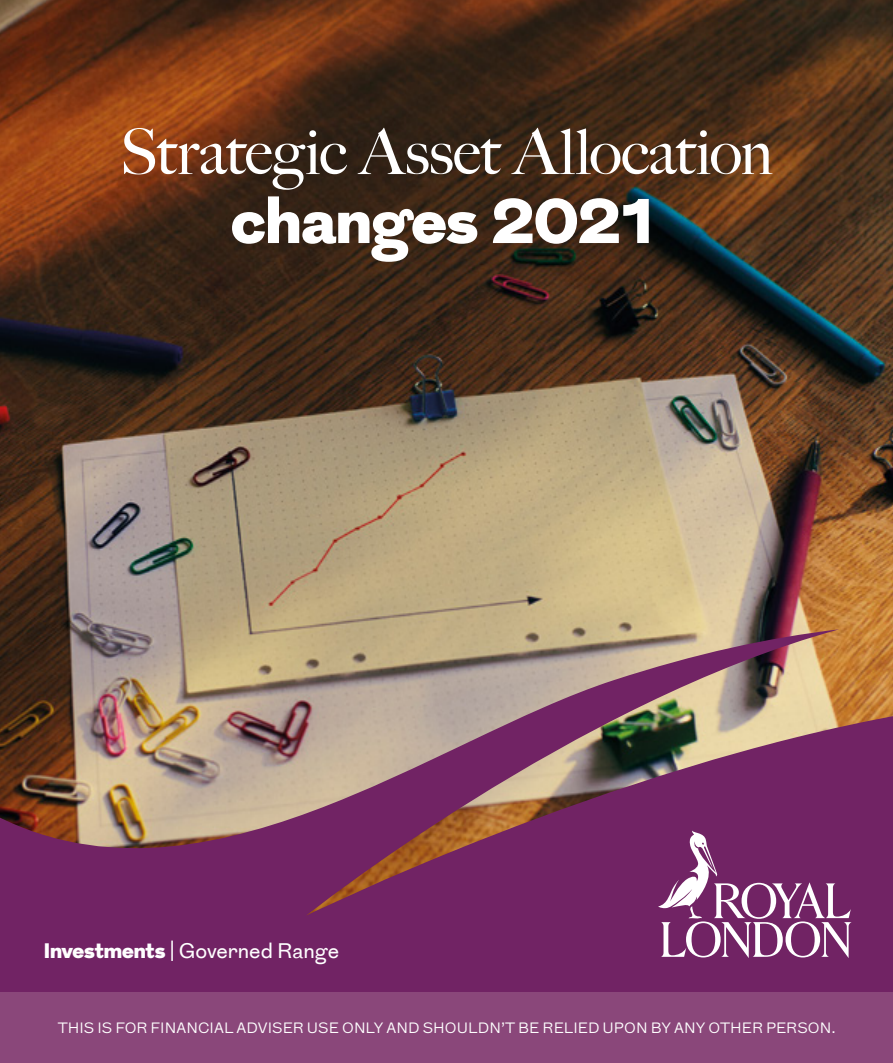
<style>
.page{position:relative;width:893px;height:1063px;background:#fff}
.page>*{position:absolute;margin:0;border:0;box-sizing:border-box;transform-origin:0 0}
.Cover_-_Heading{font:500 63px/69px "Big Caslon";letter-spacing:-.01em;color:#fff;text-align:center}
.t1{font:21px "Grot";letter-spacing:-.005em;color:#fff}
.t2{font:300 15px "Grot";letter-spacing:.005em;color:#fff}
.s1{font-family:"Grot";font-weight:900}
.s2{font-weight:900}
</style>
<div class="page">
<img style="left:0;top:0;width:893px;height:629px">
<img style="left:0;top:629px;width:893px;height:363px">
<svg style="left:658px;top:831px;width:194px;height:127px;background:#8c4d81"></svg>
<div style="left:0;top:992px;width:893px;height:71px;background:#8a477a"></div>
<p class="Cover_-_Heading" style="left:120px;top:115px;width:655px">Strategic Asset Allocation <span class="s1">changes 2021</span></p>
<p class="t1" style="left:44px;top:937px;width:297px"><span class="s2">Investments</span> | Governed Range</p>
<p class="t2" style="left:58px;top:1018px;width:779px">THIS IS FOR FINANCIAL ADVISER USE ONLY AND SHOULDN’T BE RELIED UPON BY ANY OTHER PERSON.</p>
</div>
